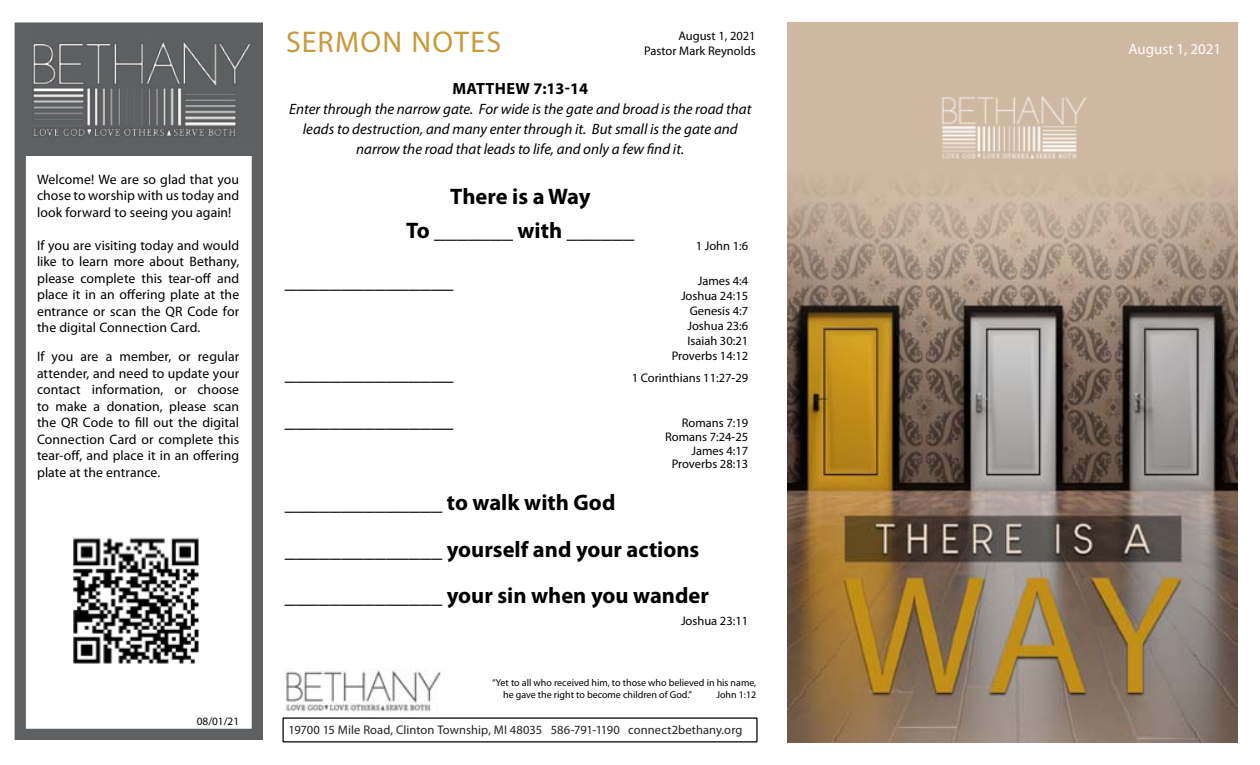
<style>
.page{position:relative;width:1260px;height:765px;background:#fff}
.page>*{position:absolute;margin:0;border:0;box-sizing:border-box;transform-origin:0 0}
.t1{font:30px "Myriad Pro";letter-spacing:.045em;color:#c79b3d}
.t2{font:700 22.5px/46.2px "Myriad Pro";color:#000}
.t3{font:700 16.25px "Myriad Pro";letter-spacing:.01em;color:#000}
.t4{font:italic 15px/20px "Myriad Pro";color:#000;text-align:center}
.t5{font:15px "Myriad Pro";color:#fff}
.t6{font:13.75px/16.5px "Myriad Pro";letter-spacing:.005em;color:#000;text-align:justify}
.t7{font:12.5px/15px "Myriad Pro";color:#000;text-align:right}
.t8{font:12.5px "Myriad Pro";letter-spacing:.005em;color:#222223}
.t9{font:11.25px "Myriad Pro";color:#000}
.t10{font:10px/12px "Myriad Pro";color:#000}
</style>
<div class="page">
<img style="left:285px;top:669px;width:157px;height:43px">
<div style="left:15px;top:22px;width:248px;height:718px;border:11px solid #5f6062"></div>
<div style="left:20px;top:31px;width:236px;height:125px;background:#5f6062"></div>
<img style="left:73px;top:537px;width:126px;height:127px">
<img style="left:33px;top:25px;width:223px;height:112px">
<img style="left:788px;top:23px;width:449px;height:720px">
<img style="left:936px;top:85px;width:153px;height:81px">
<p class="t6" style="left:37px;top:171px;width:204px">Welcome! We are so glad that you chose to worship with us today and look forward to seeing you again!</p>
<p class="t6" style="left:37px;top:237px;width:204px">If you are visiting today and would like to learn more about Bethany, please complete this tear-off and place it in an offering plate at the entrance or scan the QR Code for the digital Connection Card.</p>
<p class="t6" style="left:37px;top:348px;width:204px">If you are a member, or regular attender, and need to update your contact information, or choose to make a donation, please scan the QR Code to fill out the digital Connection Card or complete this tear-off, and place it in an offering plate at the entrance.</p>
<p class="t9" style="left:197px;top:714px;width:44px">08/01/21</p>
<h1 class="t1" style="left:286px;top:24px;width:216px">SERMON NOTES</h1>
<p class="t7" style="left:644px;top:28px;width:113px">August 1, 2021<br>Pastor Mark Reynolds</p>
<p class="t3" style="left:452px;top:78px;width:137px">Matthew 7:13-14</p>
<p class="t4" style="left:289px;top:99px;width:464px">Enter through the narrow gate. For wide is the gate and broad is the road that leads to destruction, and many enter through it. But small is the gate and narrow the road that leads to life, and only a few find it.</p>
<h2 class="t2" style="left:406px;top:179px;width:230px;line-height:33.8px;text-align:center">there is a Way<br>To _______ with ______</h2>
<p class="t7" style="left:696px;top:238px;width:54px">1 John 1:6</p>
<p class="t7" style="left:672px;top:273px;width:78px">James 4:4<br>Joshua 24:15<br>Genesis 4:7<br>Joshua 23:6<br>Isaiah 30:21<br>Proverbs 14:12</p>
<p class="t7" style="left:632px;top:370px;width:118px">1 Corinthians 11:27-29</p>
<p class="t7" style="left:665px;top:416px;width:85px;line-height:13.8px">Romans 7:19<br>Romans 7:24-25<br>James 4:17<br>Proverbs 28:13</p>
<h2 class="t2" style="left:285px;top:257px;width:170px">_______________</h2>
<h2 class="t2" style="left:285px;top:349px;width:170px">_______________ _______________</h2>
<h2 class="t2" style="left:285px;top:479px;width:426px">______________ to walk with God ______________ yourself and your actions ______________ your sin when you wander</h2>
<p class="t7" style="left:681px;top:613px;width:69px">Joshua 23:11</p>
<p class="t10" style="left:503px;top:676px;width:255px;text-indent:-11px">“Yet to all who received him, to those who believed in his name, he gave the right to become children of God.”</p>
<p class="t10" style="left:716px;top:688px;width:41px">John 1:12</p>
<p class="t8" style="left:289px;top:722px;width:455px">19700 15 Mile Road, Clinton Township, MI 48035 586-791-1190 connect2bethany.org</p>
<p class="t5" style="left:1129px;top:39px;width:94px">August 1, 2021</p>
</div>
